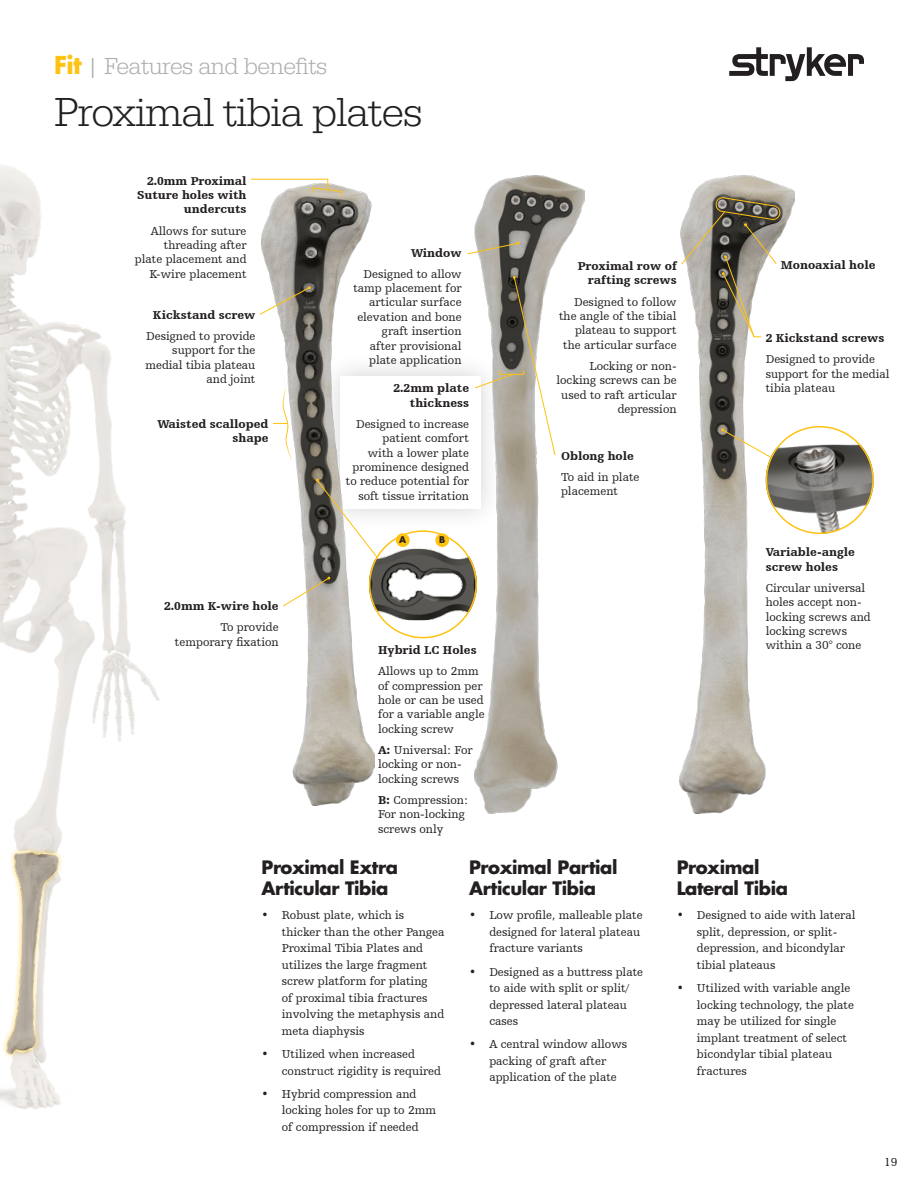
<style>
.page{position:relative;width:918px;height:1188px;background:#fff}
.page>*{position:absolute;margin:0;border:0;box-sizing:border-box;transform-origin:0 0}
.t1{font:300 42px "URW Egyptienne TOT";letter-spacing:-.02em;color:#231f20}
.t2{font:300 24px "URW Egyptienne TOT";letter-spacing:-.02em;color:#abafae}
.t3{font:700 18px/21.6px "Futura Std";letter-spacing:-.02em;color:#231f20}
.Sawbone_label_text{font:12px/14.4px "Humanist Slabserif 712 BT";color:#231f20}
.sawbone_label_bold{font:900 12px/14.4px "Humanist Slabserif 712 BT";color:#231f20;text-align:right}
.t4{font:700 9px "Futura Std";color:#231f20}
.s1{font-family:"Futura Std";font-weight:700;color:#fec210}
.s2{font-weight:900}
</style>
<div class="page">
<svg style="left:729px;top:47px;width:135px;height:34px"></svg>
<div style="left:318px;top:353px;width:185px;height:178px;background:#231f20;opacity:.2"></div>
<div style="left:340px;top:376px;width:141px;height:133px;background:#fff"></div>
<img style="left:262px;top:186px;width:112px;height:620px">
<img style="left:475px;top:175px;width:110px;height:639px">
<img style="left:680px;top:175px;width:115px;height:639px">
<img style="left:0;top:164px;width:160px;height:945px">
<div style="left:766px;top:427px;width:107px;height:106px;background:#fff;border-radius:50%"></div>
<img style="left:766px;top:442px;width:108px;height:92px">
<div style="left:766px;top:426px;width:108px;height:108px;border:2px solid #fec210;border-radius:50%"></div>
<svg style="left:273px;top:364px;width:20px;height:120px"></svg>
<svg style="left:721px;top:428px;width:51px;height:30px"></svg>
<div style="left:1px;top:847px;width:63px;height:213px;background:#fec210;opacity:.75"></div>
<img style="left:0;top:851px;width:66px;height:203px">
<svg style="left:251px;top:178px;width:91px;height:19px"></svg>
<svg style="left:467px;top:242px;width:53px;height:13px"></svg>
<svg style="left:282px;top:577px;width:48px;height:30px"></svg>
<svg style="left:474px;top:276px;width:82px;height:180px"></svg>
<div style="left:500px;top:370px;width:24px;height:5px;border:1px solid #fec210"></div>
<img style="left:369px;top:549px;width:108px;height:71px">
<div style="left:369px;top:530px;width:108px;height:108px;border:2px solid #fec210;border-radius:50%"></div>
<div style="left:396px;top:533px;width:14px;height:14px;background:#fec210;border-radius:50%"></div>
<div style="left:435px;top:533px;width:14px;height:14px;background:#fec210;border-radius:50%"></div>
<svg style="left:316px;top:479px;width:62px;height:79px"></svg>
<svg style="left:260px;top:286px;width:51px;height:29px"></svg>
<svg style="left:681px;top:197px;width:100px;height:141px"></svg>
<p class="t2" style="left:54px;top:52px;width:275px"><span class="s1">Fit</span> | Features and benefits</p>
<p class="t1" style="left:54px;top:87px;width:370px">Proximal tibia plates</p>
<p class="sawbone_label_bold" style="left:137px;top:173px;width:111px">2.0mm Proximal<br>Suture holes with undercuts</p>
<p class="Sawbone_label_text" style="left:135px;top:223px;width:113px;text-align:right">Allows for suture threading after plate placement and<br>K-wire placement</p>
<p class="sawbone_label_bold" style="left:153px;top:307px;width:104px">Kickstand screw</p>
<p class="Sawbone_label_text" style="left:145px;top:328px;width:112px;text-align:right">Designed to provide support for the medial tibia plateau and joint</p>
<p class="sawbone_label_bold" style="left:157px;top:416px;width:113px">Waisted scalloped shape</p>
<p class="sawbone_label_bold" style="left:164px;top:599px;width:116px">2.0mm K-wire hole</p>
<p class="Sawbone_label_text" style="left:175px;top:620px;width:105px;text-align:right">To provide temporary fixation</p>
<p class="sawbone_label_bold" style="left:411px;top:245px;width:52px">Window</p>
<p class="Sawbone_label_text" style="left:353px;top:266px;width:110px;text-align:right">Designed to allow tamp placement for articular surface elevation and bone graft insertion after provisional plate application</p>
<p class="sawbone_label_bold" style="left:394px;top:381px;width:77px">2.2mm plate thickness</p>
<p class="Sawbone_label_text" style="left:346px;top:416px;width:125px;text-align:right">Designed to increase patient comfort<br>with a lower plate prominence designed to reduce potential for soft tissue irritation</p>
<p class="t4" style="left:399px;top:534px;width:9px">A</p>
<p class="t4" style="left:439px;top:534px;width:8px">B</p>
<p class="sawbone_label_bold" style="left:378px;top:642px;width:100px">Hybrid LC Holes</p>
<p class="Sawbone_label_text" style="left:378px;top:664px;width:108px">Allows up to 2mm of compression per hole or can be used for a variable angle locking screw</p>
<p class="Sawbone_label_text" style="left:378px;top:742px;width:96px"><span class="s2">A:</span> Universal: For locking or non&shy;locking screws</p>
<p class="Sawbone_label_text" style="left:378px;top:792px;width:92px"><span class="s2">B:</span> Compression:<br>For non-locking screws only</p>
<p class="sawbone_label_bold" style="left:578px;top:259px;width:100px">Proximal row of rafting screws</p>
<p class="Sawbone_label_text" style="left:559px;top:294px;width:119px;text-align:right">Designed to follow the angle of the tibial plateau to support the articular surface</p>
<p class="Sawbone_label_text" style="left:556px;top:359px;width:122px;text-align:right">Locking or non&shy;locking screws can be used to raft articular depression</p>
<p class="sawbone_label_bold" style="left:561px;top:448px;width:74px">Oblong hole</p>
<p class="Sawbone_label_text" style="left:561px;top:470px;width:80px">To aid in plate placement</p>
<p class="sawbone_label_bold" style="left:781px;top:257px;width:96px">Monoaxial hole</p>
<p class="sawbone_label_bold" style="left:766px;top:331px;width:120px">2 Kickstand screws</p>
<p class="Sawbone_label_text" style="left:766px;top:352px;width:125px">Designed to provide support for the medial tibia plateau</p>
<p class="sawbone_label_bold" style="left:766px;top:545px;width:91px;text-align:left">Variable-angle screw holes</p>
<p class="Sawbone_label_text" style="left:766px;top:580px;width:107px">Circular universal holes accept non&shy;locking screws and locking screws within a 30° cone</p>
<p class="t3" style="left:262px;top:856px;width:138px">Proximal Extra<br>Articular Tibia</p>
<p class="Sawbone_label_text" style="left:282px;top:907px;width:164px;line-height:16.5px;text-indent:-20px">• Robust plate, which is thicker than the other Pangea<br>Proximal Tibia Plates and utilizes the large fragment screw platform for plating<br>of proximal tibia fractures involving the metaphysis and meta diaphysis</p>
<p class="Sawbone_label_text" style="left:282px;top:1046px;width:161px;line-height:16.5px;text-indent:-20px">• Utilized when increased construct rigidity is required</p>
<p class="Sawbone_label_text" style="left:282px;top:1085px;width:156px;line-height:16.5px;text-indent:-20px">• Hybrid compression and locking holes for up to 2mm of compression if needed</p>
<p class="t3" style="left:469px;top:856px;width:150px">Proximal Partial<br>Articular Tibia</p>
<p class="Sawbone_label_text" style="left:489px;top:907px;width:155px;line-height:16.5px;text-indent:-20px">• Low profile, malleable plate designed for lateral plateau fracture variants</p>
<p class="Sawbone_label_text" style="left:489px;top:963px;width:155px;line-height:16.5px;text-indent:-20px">• Designed as a buttress plate to aide with split or split/ depressed lateral plateau cases</p>
<p class="Sawbone_label_text" style="left:489px;top:1036px;width:139px;line-height:16.5px;text-indent:-20px">• A central window allows packing of graft after application of the plate</p>
<p class="t3" style="left:677px;top:856px;width:113px">Proximal<br>Lateral Tibia</p>
<p class="Sawbone_label_text" style="left:697px;top:907px;width:160px;line-height:16.5px;text-indent:-20px">• Designed to aide with lateral split, depression, or split&shy;depression, and bicondylar tibial plateaus</p>
<p class="Sawbone_label_text" style="left:697px;top:980px;width:159px;line-height:16.5px;text-indent:-20px">• Utilized with variable angle locking technology, the plate may be utilized for single implant treatment of select bicondylar tibial plateau fractures</p>
<p class="Sawbone_label_text" style="left:884px;top:1154px;width:15px">19</p>
</div>
